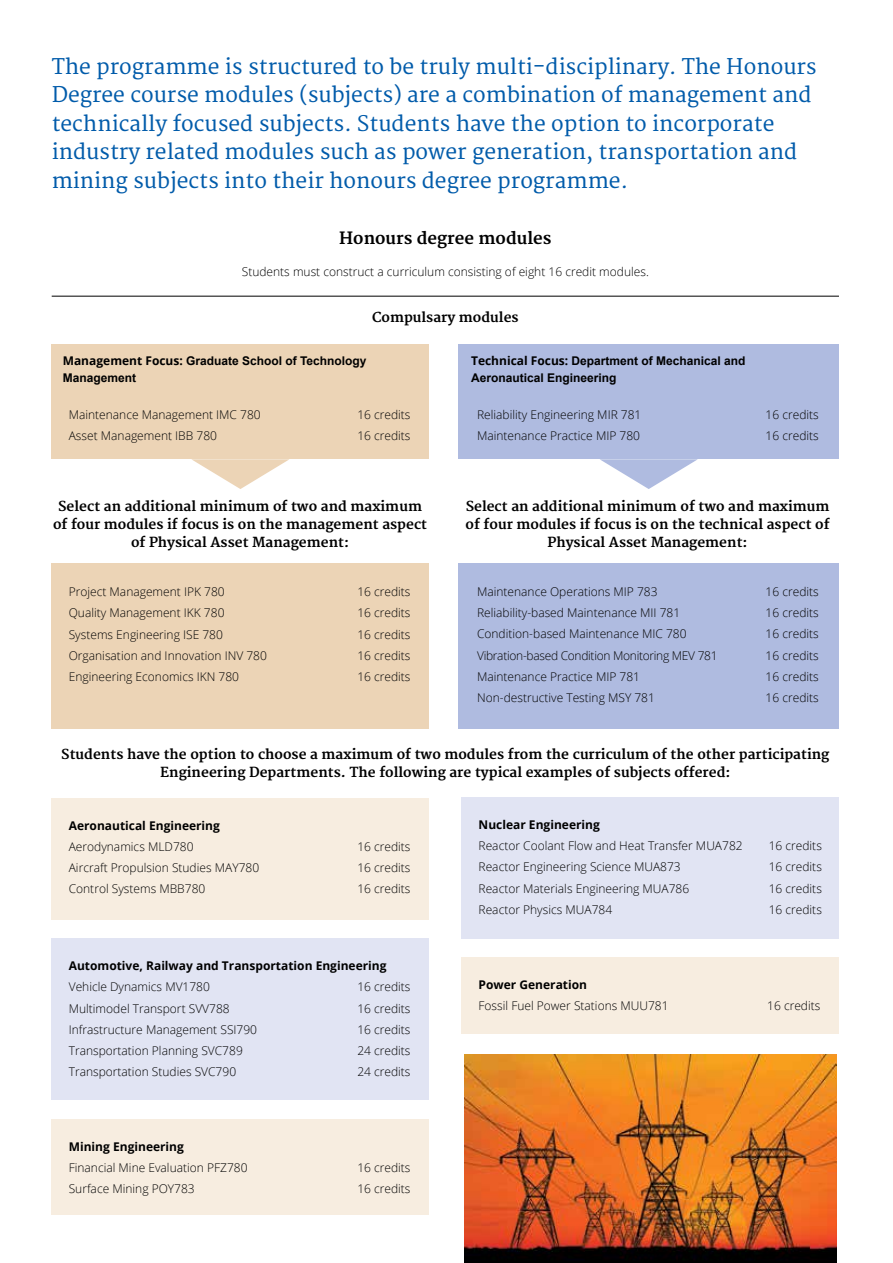
<style>
.page{position:relative;width:893px;height:1263px;background:#fff}
.page>*{position:absolute;margin:0;border:0;box-sizing:border-box;transform-origin:0 0}
.t1{font:21px/28.5px "Merriweather";color:#005baa}
.t2{font:700 16.5px "Merriweather";color:#000}
.t3{font:700 13.5px/18px "Merriweather";color:#000;text-align:center}
.t4{font:300 12px "Open Sans";color:#000}
.t5{font:700 12px "Open Sans";color:#000}
.t6{font:700 12px/16.5px "Arial";color:#000}
.t7{font:300 12px "Open Sans";letter-spacing:-.025em;color:#000}
.s1{font-family:"Open Sans"}
</style>
<div class="page">
<div style="left:52px;top:563px;width:377px;height:166px;background:#ecd4b6"></div>
<div style="left:52px;top:344px;width:377px;height:115px;background:#ecd4b6"></div>
<div style="left:458px;top:344px;width:381px;height:115px;background:#afbbe0"></div>
<div style="left:458px;top:563px;width:381px;height:166px;background:#afbbe0"></div>
<hr style="left:52px;top:296px;width:787px;height:1px;background:#000">
<svg style="left:191px;top:459px;width:98px;height:30px"></svg>
<svg style="left:600px;top:459px;width:98px;height:30px"></svg>
<div style="left:52px;top:798px;width:377px;height:121px;background:#f7ede0"></div>
<div style="left:52px;top:939px;width:377px;height:161px;background:#e1e4f3"></div>
<div style="left:52px;top:1119px;width:377px;height:96px;background:#f7ede0"></div>
<div style="left:461px;top:797px;width:378px;height:142px;background:#e1e4f3"></div>
<div style="left:461px;top:957px;width:378px;height:76px;background:#f7ede0"></div>
<img style="left:465px;top:1055px;width:372px;height:208px">
<p class="t1" style="left:52px;top:53px;width:766px">The programme is structured to be truly multi-disciplinary. The Honours Degree course modules (subjects) are a combination of management and technically focused subjects. Students have the option to incorporate industry related modules such as power generation, transportation and mining subjects into their honours degree programme.</p>
<h2 class="t2" style="left:339px;top:229px;width:214px">Honours degree modules</h2>
<p class="t4" style="left:242px;top:263px;width:409px">Students must construct a curriculum consisting of eight 16 credit modules.</p>
<p class="t3" style="left:372px;top:309px;width:148px">Compulsary modules</p>
<p class="t6" style="left:63px;top:353px;width:305px"><span class="s1">Management Focus:</span> Graduate School of Technology<br>Management</p>
<p class="t4" style="left:69px;top:407px;width:193px">Maintenance Management IMC 780</p>
<p class="t4" style="left:357px;top:407px;width:55px">16 credits</p>
<p class="t4" style="left:69px;top:428px;width:150px">Asset Management IBB 780</p>
<p class="t4" style="left:357px;top:428px;width:55px">16 credits</p>
<p class="t6" style="left:471px;top:353px;width:276px"><span class="s1">Technical Focus:</span> Department of Mechanical and<br>Aeronautical Engineering</p>
<p class="t4" style="left:477px;top:407px;width:166px">Reliability Engineering MIR 781</p>
<p class="t4" style="left:766px;top:407px;width:55px">16 credits</p>
<p class="t4" style="left:477px;top:428px;width:165px">Maintenance Practice MIP 780</p>
<p class="t4" style="left:766px;top:428px;width:55px">16 credits</p>
<p class="t3" style="left:53px;top:498px;width:376px">Select an additional minimum of two and maximum of four modules if focus is on the management aspect of Physical Asset Management:</p>
<p class="t4" style="left:69px;top:583px;width:157px">Project Management IPK 780</p>
<p class="t4" style="left:357px;top:583px;width:55px">16 credits</p>
<p class="t4" style="left:69px;top:605px;width:157px">Quality Management IKK 780</p>
<p class="t4" style="left:357px;top:605px;width:55px">16 credits</p>
<p class="t4" style="left:69px;top:626px;width:156px">Systems Engineering ISE 780</p>
<p class="t4" style="left:357px;top:626px;width:55px">16 credits</p>
<p class="t4" style="left:69px;top:647px;width:200px">Organisation and Innovation INV 780</p>
<p class="t4" style="left:357px;top:647px;width:55px">16 credits</p>
<p class="t4" style="left:69px;top:668px;width:172px">Engineering Economics IKN 780</p>
<p class="t4" style="left:357px;top:668px;width:55px">16 credits</p>
<p class="t3" style="left:466px;top:498px;width:365px">Select an additional minimum of two and maximum of four modules if focus is on the technical aspect of<br>Physical Asset Management:</p>
<p class="t4" style="left:477px;top:583px;width:182px">Maintenance Operations MIP 783</p>
<p class="t4" style="left:766px;top:583px;width:55px">16 credits</p>
<p class="t4" style="left:477px;top:605px;width:205px">Reliability-based Maintenance MII 781</p>
<p class="t4" style="left:766px;top:605px;width:55px">16 credits</p>
<p class="t4" style="left:477px;top:626px;width:211px">Condition-based Maintenance MIC 780</p>
<p class="t4" style="left:766px;top:626px;width:55px">16 credits</p>
<p class="t7" style="left:477px;top:647px;width:242px">Vibration-based Condition Monitoring MEV 781</p>
<p class="t4" style="left:766px;top:647px;width:55px">16 credits</p>
<p class="t4" style="left:477px;top:668px;width:165px">Maintenance Practice MIP 781</p>
<p class="t4" style="left:766px;top:668px;width:55px">16 credits</p>
<p class="t4" style="left:477px;top:689px;width:179px">Non-destructive Testing MSY 781</p>
<p class="t4" style="left:766px;top:689px;width:55px">16 credits</p>
<p class="t3" style="left:61px;top:746px;width:770px">Students have the option to choose a maximum of two modules from the curriculum of the other participating<br>Engineering Departments. The following are typical examples of subjects offered:</p>
<p class="t5" style="left:69px;top:817px;width:153px">Aeronautical Engineering</p>
<p class="t4" style="left:69px;top:838px;width:126px">Aerodynamics MLD780</p>
<p class="t4" style="left:357px;top:838px;width:55px">16 credits</p>
<p class="t4" style="left:69px;top:859px;width:192px">Aircraft Propulsion Studies MAY780</p>
<p class="t4" style="left:357px;top:859px;width:55px">16 credits</p>
<p class="t4" style="left:69px;top:880px;width:138px">Control Systems MBB780</p>
<p class="t4" style="left:357px;top:880px;width:55px">16 credits</p>
<p class="t5" style="left:69px;top:957px;width:319px">Automotive, Railway and Transportation Engineering</p>
<p class="t4" style="left:69px;top:979px;width:143px">Vehicle Dynamics MV1780</p>
<p class="t4" style="left:357px;top:979px;width:55px">16 credits</p>
<p class="t4" style="left:69px;top:1000px;width:162px">Multimodel Transport SVV788</p>
<p class="t4" style="left:357px;top:1000px;width:55px">16 credits</p>
<p class="t4" style="left:69px;top:1021px;width:190px">Infrastructure Management SSI790</p>
<p class="t4" style="left:357px;top:1021px;width:55px">16 credits</p>
<p class="t4" style="left:69px;top:1042px;width:176px">Transportation Planning SVC789</p>
<p class="t4" style="left:357px;top:1042px;width:55px">24 credits</p>
<p class="t4" style="left:69px;top:1064px;width:169px">Transportation Studies SVC790</p>
<p class="t4" style="left:357px;top:1064px;width:55px">24 credits</p>
<p class="t5" style="left:69px;top:1138px;width:117px">Mining Engineering</p>
<p class="t4" style="left:69px;top:1159px;width:180px">Financial Mine Evaluation PFZ780</p>
<p class="t4" style="left:357px;top:1159px;width:55px">16 credits</p>
<p class="t4" style="left:69px;top:1181px;width:128px">Surface Mining POY783</p>
<p class="t4" style="left:357px;top:1181px;width:55px">16 credits</p>
<p class="t5" style="left:479px;top:816px;width:123px">Nuclear Engineering</p>
<p class="t4" style="left:479px;top:838px;width:266px">Reactor Coolant Flow and Heat Transfer MUA782</p>
<p class="t4" style="left:769px;top:838px;width:55px">16 credits</p>
<p class="t4" style="left:479px;top:859px;width:204px">Reactor Engineering Science MUA873</p>
<p class="t4" style="left:769px;top:859px;width:55px">16 credits</p>
<p class="t4" style="left:479px;top:880px;width:212px">Reactor Materials Engineering MUA786</p>
<p class="t4" style="left:769px;top:880px;width:55px">16 credits</p>
<p class="t4" style="left:479px;top:901px;width:135px">Reactor Physics MUA784</p>
<p class="t4" style="left:769px;top:901px;width:55px">16 credits</p>
<p class="t5" style="left:479px;top:976px;width:110px">Power Generation</p>
<p class="t4" style="left:479px;top:997px;width:192px">Fossil Fuel Power Stations MUU781</p>
<p class="t4" style="left:767px;top:997px;width:55px">16 credits</p>
</div>
